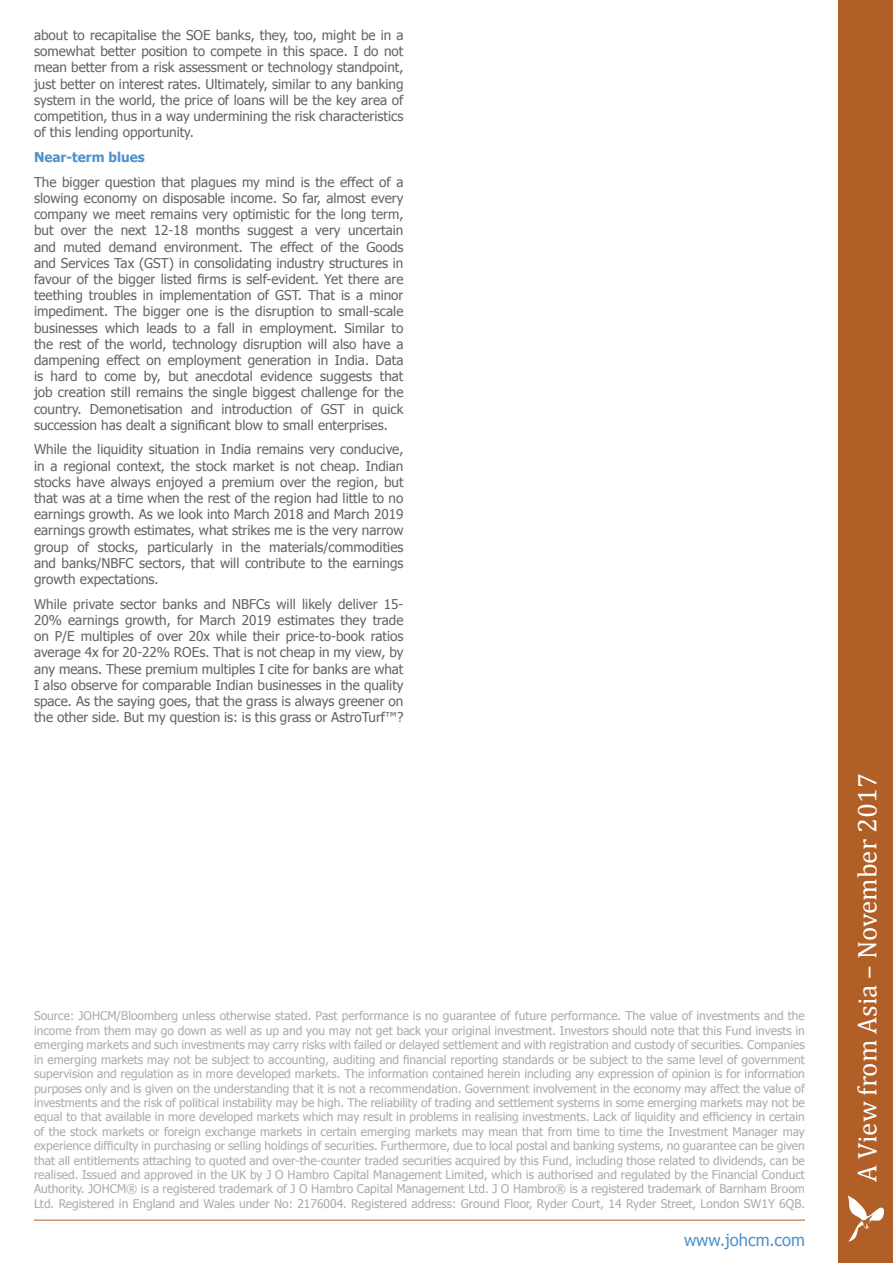
<style>
.page{position:relative;width:893px;height:1263px;background:#fff}
.page>*{position:absolute;margin:0;border:0;box-sizing:border-box;transform-origin:0 0}
.t1{font:27px "Cambria";color:#fff}
.t2{font:16.5px "Tahoma";color:#4f91cd}
.t3{font:13.5px/16.2px "Tahoma";color:#646464;text-align:justify}
.t4{font:700 13.5px "Tahoma";color:#4f91cd}
.t5{font:12px/14.4px "Tahoma";color:#acabaa;text-align:justify}
</style>
<div class="page">
<div style="left:839px;top:0;width:54px;height:1263px;background:#b15f27"></div>
<svg style="left:848px;top:1195px;width:37px;height:47px"></svg>
<hr style="left:34px;top:1220px;width:771px;height:1px;background:#b15f27">
<p class="t3" style="left:34px;top:26px;width:371px">about to recapitalise the SOE banks, they, too, might be in a somewhat better position to compete in this space. I do not mean better from a risk assessment or technology standpoint, just better on interest rates. Ultimately, similar to any banking system in the world, the price of loans will be the key area of competition, thus in a way undermining the risk characteristics of this lending opportunity.</p>
<p class="t4" style="left:34px;top:148px;width:112px">Near-term blues</p>
<p class="t3" style="left:34px;top:173px;width:371px">The bigger question that plagues my mind is the effect of a slowing economy on disposable income. So far, almost every company we meet remains very optimistic for the long term, but over the next 12-18 months suggest a very uncertain and muted demand environment. The effect of the Goods and Services Tax (GST) in consolidating industry structures in favour of the bigger listed firms is self-evident. Yet there are teething troubles in implementation of GST. That is a minor impediment. The bigger one is the disruption to small-scale businesses which leads to a fall in employment. Similar to the rest of the world, technology disruption will also have a dampening effect on employment generation in India. Data is hard to come by, but anecdotal evidence suggests that job creation still remains the single biggest challenge for the country. Demonetisation and introduction of GST in quick succession has dealt a significant blow to small enterprises.</p>
<p class="t3" style="left:34px;top:441px;width:371px">While the liquidity situation in India remains very conducive, in a regional context, the stock market is not cheap. Indian stocks have always enjoyed a premium over the region, but that was at a time when the rest of the region had little to no earnings growth. As we look into March 2018 and March 2019 earnings growth estimates, what strikes me is the very narrow group of stocks, particularly in the materials/commodities and banks/NBFC sectors, that will contribute to the earnings growth expectations.</p>
<p class="t3" style="left:34px;top:595px;width:371px">While private sector banks and NBFCs will likely deliver 15- 20% earnings growth, for March 2019 estimates they trade on P/E multiples of over 20x while their price-to-book ratios average 4x for 20-22% ROEs. That is not cheap in my view, by any means. These premium multiples I cite for banks are what I also observe for comparable Indian businesses in the quality space. As the saying goes, that the grass is always greener on the other side. But my question is: is this grass or AstroTurf™?</p>
<p class="t5" style="left:34px;top:1008px;width:772px">Source: JOHCM/Bloomberg unless otherwise stated. Past performance is no guarantee of future performance. The value of investments and the income from them may go down as well as up and you may not get back your original investment. Investors should note that this Fund invests in emerging markets and such investments may carry risks with failed or delayed settlement and with registration and custody of securities. Companies in emerging markets may not be subject to accounting, auditing and financial reporting standards or be subject to the same level of government supervision and regulation as in more developed markets. The information contained herein including any expression of opinion is for information purposes only and is given on the understanding that it is not a recommendation. Government involvement in the economy may affect the value of investments and the risk of political instability may be high. The reliability of trading and settlement systems in some emerging markets may not be equal to that available in more developed markets which may result in problems in realising investments. Lack of liquidity and efficiency in certain of the stock markets or foreign exchange markets in certain emerging markets may mean that from time to time the Investment Manager may experience difficulty in purchasing or selling holdings of securities. Furthermore, due to local postal and banking systems, no guarantee can be given that all entitlements attaching to quoted and over-the-counter traded securities acquired by this Fund, including those related to dividends, can be realised. Issued and approved in the UK by J O Hambro Capital Management Limited, which is authorised and regulated by the Financial Conduct Authority. JOHCM® is a registered trademark of J O Hambro Capital Management Ltd. J O Hambro® is a registered trademark of Barnham Broom Ltd. Registered in England and Wales under No: 2176004. Registered address: Ground Floor, Ryder Court, 14 Ryder Street, London SW1Y 6QB.</p>
<p class="t2" style="left:684px;top:1229px;width:122px">www.johcm.com</p>
<h1 class="t1" style="left:851px;top:1182px;width:410px;rotate:-90deg">A View from Asia – November 2017</h1>
</div>
